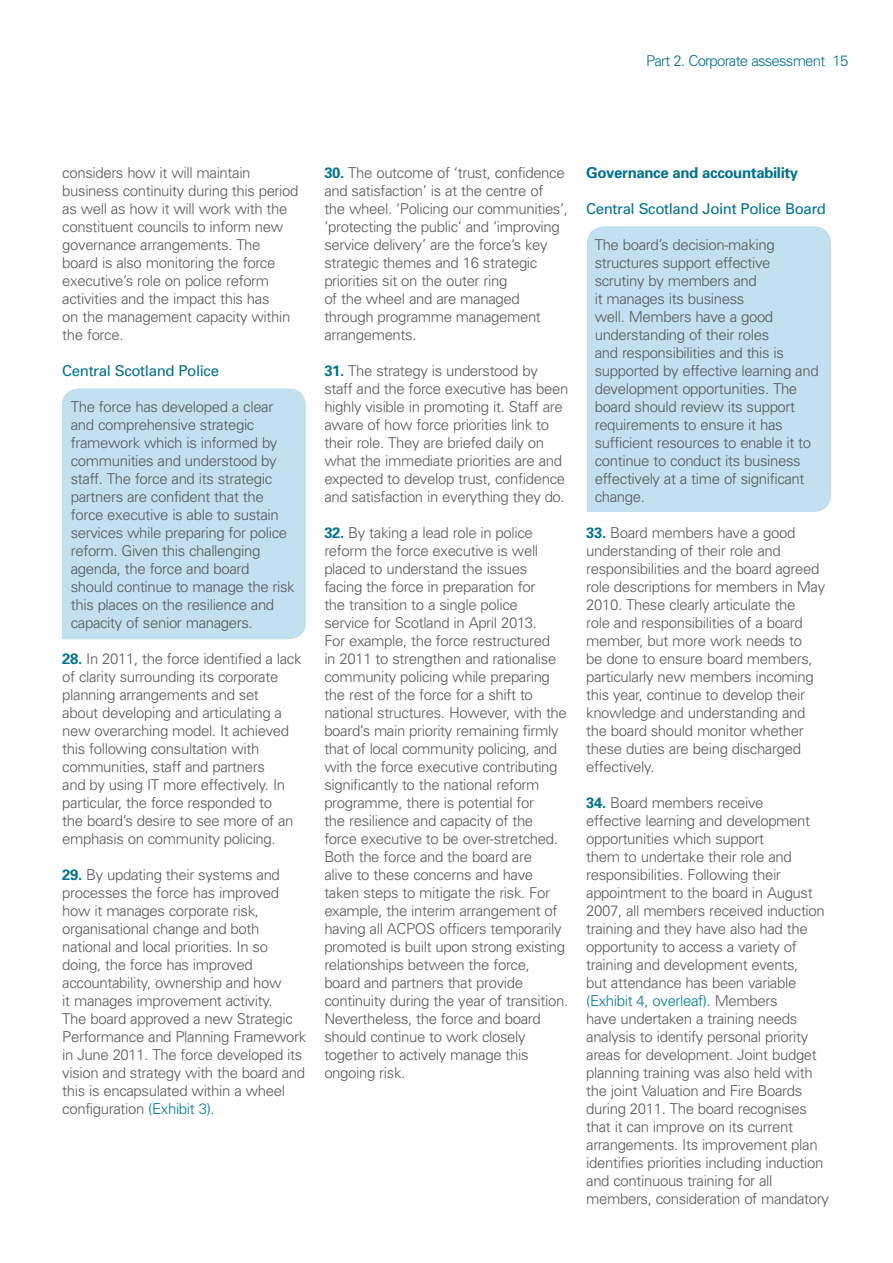
<style>
.page{position:relative;width:893px;height:1263px;background:#fff}
.page>*{position:absolute;margin:0;border:0;box-sizing:border-box;transform-origin:0 0}
.Paragraph{font:300 15px/18px "Univers";letter-spacing:-.025em;color:#58595b}
.Paragraph_-_highligh{font:300 15px/18px "Univers";letter-spacing:-.025em;color:#58595b}
.Heading_4{font:15px "Univers";letter-spacing:-.025em;color:#00728f}
.t1{font:300 15px "Univers";letter-spacing:-.05em;color:#00728f}
.Heading_3{font:700 15px "Univers";letter-spacing:-.025em;color:#00728f}
.s1{font-weight:700;color:#00728f}
.s2{color:#007b98}
</style>
<div class="page">
<div style="left:587px;top:226px;width:244px;height:286px;background:#c2e0ef"></div>
<div style="left:62px;top:388px;width:244px;height:251px;background:#c2e0ef"></div>
<p class="t1" style="left:646px;top:52px;width:204px">Part 2. Corporate assessment 15</p>
<p class="Paragraph" style="left:62px;top:163px;width:238px">considers how it will maintain business continuity during this period as well as how it will work with the constituent councils to inform new governance arrangements. The board is also monitoring the force executive’s role on police reform activities and the impact this has<br>on the management capacity within the force.</p>
<p class="Heading_4" style="left:62px;top:362px;width:158px">Central Scotland Police</p>
<p class="Paragraph_-_highligh" style="left:71px;top:397px;width:225px">The force has developed a clear and comprehensive strategic framework which is informed by communities and understood by staff. The force and its strategic partners are confident that the force executive is able to sustain services while preparing for police reform. Given this challenging agenda, the force and board should continue to manage the risk this places on the resilience and capacity of senior managers.</p>
<p class="Paragraph" style="left:62px;top:649px;width:241px"><span class="s1">28.</span> In 2011, the force identified a lack of clarity surrounding its corporate planning arrangements and set<br>about developing and articulating a new overarching model. It achieved this following consultation with communities, staff and partners<br>and by using IT more effectively. In particular, the force responded to<br>the board’s desire to see more of an emphasis on community policing.</p>
<p class="Paragraph" style="left:62px;top:865px;width:245px"><span class="s1">29.</span> By updating their systems and processes the force has improved how it manages corporate risk, organisational change and both national and local priorities. In so doing, the force has improved accountability, ownership and how<br>it manages improvement activity.<br>The board approved a new Strategic Performance and Planning Framework in June 2011. The force developed its vision and strategy with the board and this is encapsulated within a wheel configuration <span class="s2">(Exhibit 3)</span>.</p>
<p class="Paragraph" style="left:324px;top:163px;width:245px"><span class="s1">30.</span> The outcome of ‘trust, confidence and satisfaction’ is at the centre of the wheel. ‘Policing our communities’, ‘protecting the public’ and ‘improving service delivery’ are the force’s key strategic themes and 16 strategic priorities sit on the outer ring<br>of the wheel and are managed through programme management arrangements.</p>
<p class="Paragraph" style="left:324px;top:361px;width:246px"><span class="s1">31.</span> The strategy is understood by staff and the force executive has been highly visible in promoting it. Staff are aware of how force priorities link to their role. They are briefed daily on what the immediate priorities are and expected to develop trust, confidence and satisfaction in everything they do.</p>
<p class="Paragraph" style="left:324px;top:523px;width:245px"><span class="s1">32.</span> By taking a lead role in police reform the force executive is well placed to understand the issues facing the force in preparation for<br>the transition to a single police<br>service for Scotland in April 2013.<br>For example, the force restructured<br>in 2011 to strengthen and rationalise community policing while preparing the rest of the force for a shift to national structures. However, with the board’s main priority remaining firmly that of local community policing, and with the force executive contributing significantly to the national reform programme, there is potential for<br>the resilience and capacity of the force executive to be over-stretched.<br>Both the force and the board are<br>alive to these concerns and have taken steps to mitigate the risk. For example, the interim arrangement of having all ACPOS officers temporarily promoted is built upon strong existing relationships between the force, board and partners that provide continuity during the year of transition.<br>Nevertheless, the force and board should continue to work closely together to actively manage this ongoing risk.</p>
<p class="Heading_3" style="left:586px;top:163px;width:214px">Governance and accountability</p>
<p class="Heading_4" style="left:586px;top:200px;width:241px">Central Scotland Joint Police Board</p>
<p class="Paragraph_-_highligh" style="left:595px;top:235px;width:226px">The board’s decision-making structures support effective scrutiny by members and<br>it manages its business<br>well. Members have a good understanding of their roles<br>and responsibilities and this is supported by effective learning and development opportunities. The board should review its support requirements to ensure it has sufficient resources to enable it to continue to conduct its business effectively at a time of significant change.</p>
<p class="Paragraph" style="left:586px;top:523px;width:241px"><span class="s1">33.</span> Board members have a good understanding of their role and responsibilities and the board agreed role descriptions for members in May<br>2010. These clearly articulate the<br>role and responsibilities of a board member, but more work needs to<br>be done to ensure board members, particularly new members incoming this year, continue to develop their knowledge and understanding and the board should monitor whether these duties are being discharged effectively.</p>
<p class="Paragraph" style="left:586px;top:793px;width:244px"><span class="s1">34.</span> Board members receive<br>effective learning and development opportunities which support<br>them to undertake their role and responsibilities. Following their appointment to the board in August 2007, all members received induction training and they have also had the opportunity to access a variety of training and development events,<br>but attendance has been variable <span class="s2">(Exhibit 4, overleaf)</span>. Members<br>have undertaken a training needs analysis to identify personal priority areas for development. Joint budget planning training was also held with the joint Valuation and Fire Boards during 2011. The board recognises that it can improve on its current arrangements. Its improvement plan identifies priorities including induction and continuous training for all members, consideration of mandatory</p>
</div>
